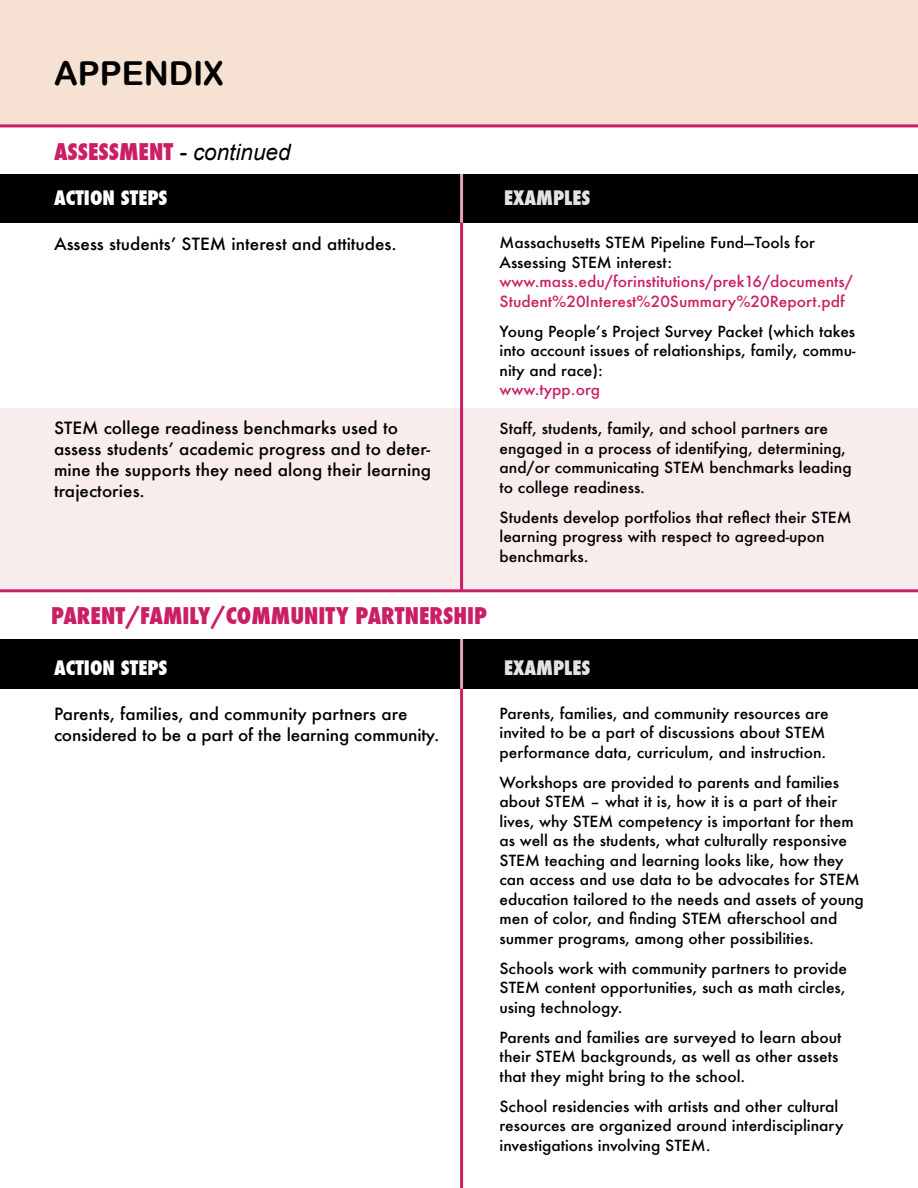
<style>
.page{position:relative;width:918px;height:1188px;background:#fff}
.page>*{position:absolute;margin:0;border:0;box-sizing:border-box;transform-origin:0 0}
.t1{font:33px "Arial Rounded MT Bold";color:#000}
.t2{font:800 condensed 22.5px "Futura";color:#ca1f64}
.t3{font:800 condensed 19.5px "Futura";color:#fff}
.t4{font:800 condensed 19.5px "Futura";color:#e2e3e4}
.t5{font:500 16.5px/21px "Futura";color:#000;scale:1.04 1}
.t6{font:500 15px/19.5px "Futura";color:#000;scale:1.04 1}
.t7{font:500 15px/19.5px "Futura";color:#ca1f64;scale:1.04 1}
.s1{font-family:"Arial Rounded MT Bold";font-weight:400;font-stretch:normal;color:#000}
.s2{font-family:"Arial";font-weight:400;font-style:italic;font-stretch:normal;color:#000}
</style>
<div class="page">
<div style="left:0;top:639px;width:918px;height:49px;background:#000"></div>
<hr style="left:460px;top:639px;width:3px;height:49px;background:#e4a6b1">
<div style="left:0;top:408px;width:918px;height:230px;background:#f8eced"></div>
<div style="left:0;top:173px;width:918px;height:49px;background:#000"></div>
<hr style="left:460px;top:173px;width:3px;height:49px;background:#e4a6b1">
<hr style="left:460px;top:689px;width:3px;height:499px;background:#ca1f64">
<div style="left:0;top:0;width:918px;height:127px;background:#f6e1d3"></div>
<div style="left:0;top:590px;width:918px;height:49px;background:#fff"></div>
<hr style="left:460px;top:222px;width:3px;height:368px;background:#ca1f64">
<hr style="left:0;top:589px;width:918px;height:3px;background:#ca1f64">
<hr style="left:0;top:124px;width:918px;height:3px;background:#ca1f64">
<h1 class="t1" style="left:54px;top:54px;width:171px">APPENDIX</h1>
<h2 class="t2" style="left:54px;top:136px;width:238px">ASSESSMENT <span class="s1">‑</span> <span class="s2">continued</span></h2>
<h3 class="t3" style="left:54px;top:184px;width:115px">ACTION STEPS</h3>
<p class="t5" style="left:54px;top:233px;width:331px">Assess students’ STEM interest and attitudes.</p>
<p class="t5" style="left:54px;top:417px;width:364px">STEM college readiness benchmarks used to assess students’ academic progress and to deter&shy;mine the supports they need along their learning trajectories.</p>
<h3 class="t4" style="left:504px;top:184px;width:88px">EXAMPLES</h3>
<p class="t6" style="left:500px;top:233px;width:305px">Massachusetts STEM Pipeline Fund—Tools for<br>Assessing STEM interest:</p>
<p class="t7" style="left:500px;top:272px;width:341px">www.mass.edu/forinstitutions/prek16/documents/<br>Student%20Interest%20Summary%20Report.pdf</p>
<p class="t6" style="left:500px;top:321px;width:344px;text-align:justify">Young People’s Project Survey Packet (which takes into account issues of relationships, family, commu&shy;nity and race):</p>
<p class="t7" style="left:500px;top:380px;width:98px">www.typp.org</p>
<p class="t6" style="left:500px;top:419px;width:340px">Staff, students, family, and school partners are engaged in a process of identifying, determining, and/or communicating STEM benchmarks leading to college readiness.</p>
<p class="t6" style="left:500px;top:507px;width:340px">Students develop portfolios that reflect their STEM learning progress with respect to agreed-upon benchmarks.</p>
<h2 class="t2" style="left:51px;top:601px;width:437px">PARENT/FAMILY/COMMUNITY PARTNERSHIP</h2>
<h3 class="t3" style="left:54px;top:655px;width:115px">ACTION STEPS</h3>
<p class="t5" style="left:54px;top:703px;width:372px">Parents, families, and community partners are considered to be a part of the learning community.</p>
<h3 class="t4" style="left:504px;top:655px;width:88px">EXAMPLES</h3>
<p class="t6" style="left:500px;top:703px;width:318px">Parents, families, and community resources are invited to be a part of discussions about STEM performance data, curriculum, and instruction.</p>
<p class="t6" style="left:500px;top:772px;width:352px">Workshops are provided to parents and families about STEM – what it is, how it is a part of their lives, why STEM competency is important for them as well as the students, what culturally responsive STEM teaching and learning looks like, how they can access and use data to be advocates for STEM education tailored to the needs and assets of young men of color, and finding STEM afterschool and summer programs, among other possibilities.</p>
<p class="t6" style="left:500px;top:958px;width:336px;text-align:justify">Schools work with community partners to provide STEM content opportunities, such as math circles, using technology.</p>
<p class="t6" style="left:500px;top:1027px;width:330px">Parents and families are surveyed to learn about their STEM backgrounds, as well as other assets that they might bring to the school.</p>
<p class="t6" style="left:500px;top:1096px;width:332px">School residencies with artists and other cultural resources are organized around interdisciplinary investigations involving STEM.</p>
</div>
